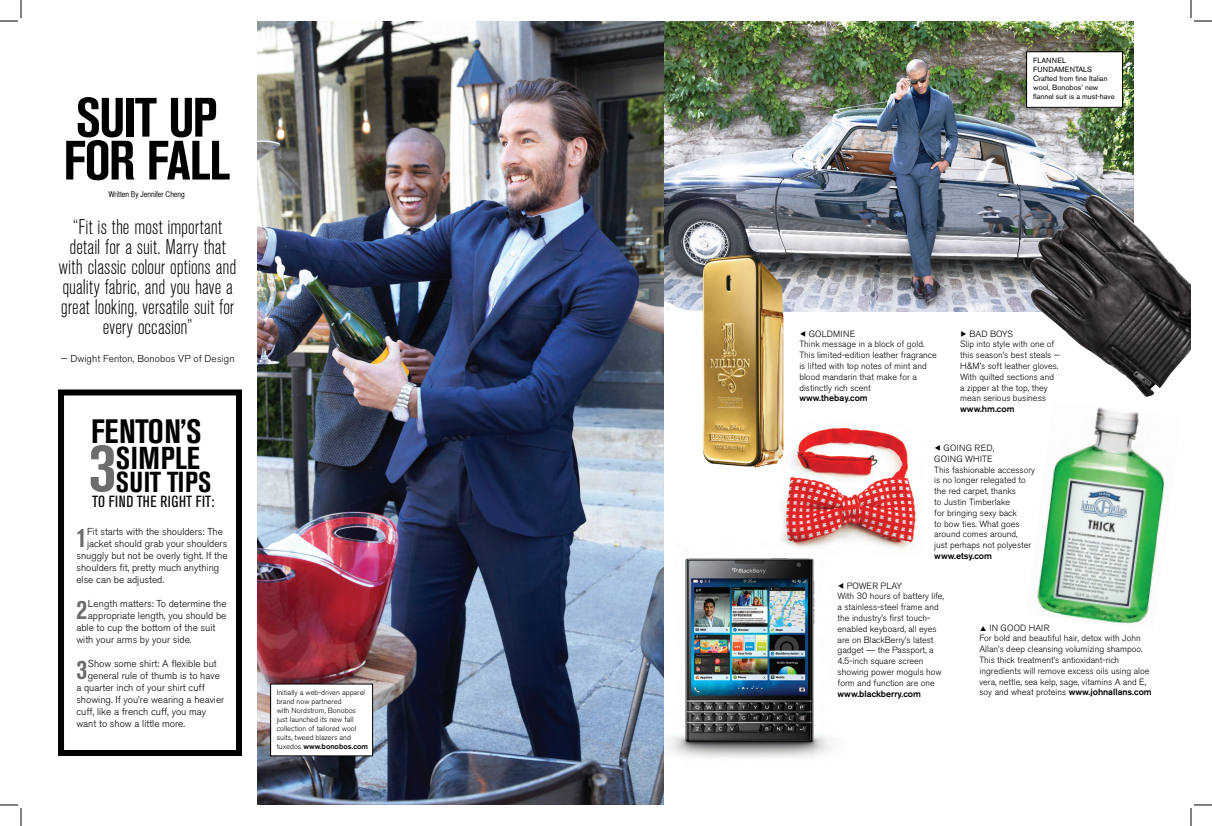
<style>
.page{position:relative;width:1212px;height:826px;background:#fff}
.page>*{position:absolute;margin:0;border:0;box-sizing:border-box;transform-origin:0 0}
.t1{font:700 condensed 68.9px "Akzidenz Grotesk BE";color:#6d6d6d}
.t2{font:700 condensed 54.8px/42.9px "Akzidenz Grotesk BE";letter-spacing:-.03em;color:#000}
.t3{font:700 condensed 33.5px "Akzidenz Grotesk BE";color:#000}
.t4{font:700 condensed 31.3px "Akzidenz Grotesk BE";letter-spacing:.015em;color:#000}
.t5{font:700 condensed 28.6px "Akzidenz Grotesk BE";letter-spacing:.01em;color:#000}
.t6{font:700 condensed 27px "Akzidenz Grotesk BE";color:#6d6d6d}
.t7{font:300 condensed 21px/20px "Akzidenz Grotesk BE";letter-spacing:.005em;color:#000;text-align:center}
.t8{font:condensed 16px "Akzidenz Grotesk BE";letter-spacing:.02em;color:#000}
.t9{font:300 10px "Akzidenz Grotesk BE";color:#000}
.Cutline{font:300 9px/10.8px "Akzidenz Grotesk BE";color:#000}
.Cutline-2{font:500 9px "Akzidenz Grotesk BE";color:#000}
.t10{font:8px "Helvetica CY Plain";color:#000}
.Cutline-3{font:300 7.5px/9px "Akzidenz Grotesk BE";color:#000}
.Cutline-4{font:7.5px/9px "Akzidenz Grotesk BE";color:#000}
.s1{font-weight:500}
.s2{font-family:"Adobe Caslon Pro";font-weight:400}
</style>
<div class="page">
<img style="left:666px;top:558px;width:167px;height:200px">
<img style="left:781px;top:427px;width:135px;height:122px">
<img style="left:664px;top:21px;width:469px;height:290px">
<img style="left:258px;top:21px;width:406px;height:783px">
<div style="left:58px;top:389px;width:184px;height:366px;border:6px solid #000"></div>
<img style="left:703px;top:255px;width:81px;height:212px">
<div style="left:271px;top:684px;width:102px;height:71px;background:#fff"></div>
<div style="left:270px;top:683px;width:103px;height:72px;border:1px solid #000"></div>
<div style="left:1027px;top:52px;width:96px;height:55px;background:#fff"></div>
<div style="left:1026px;top:52px;width:97px;height:55px;border:1px solid #000"></div>
<img style="left:1027px;top:195px;width:164px;height:202px">
<img style="left:1037px;top:407px;width:128px;height:217px">
<svg style="left:0;top:0;width:22px;height:22px"></svg>
<svg style="left:0;top:804px;width:22px;height:21px"></svg>
<svg style="left:1190px;top:0;width:22px;height:22px"></svg>
<svg style="left:1190px;top:804px;width:22px;height:21px"></svg>
<p class="t2" style="left:63px;top:97px;width:168px">SUIT UP<br>FOR FALL</p>
<p class="t10" style="left:108px;top:190px;width:78px">Written By Jennifer Cheng</p>
<p class="t7" style="left:59px;top:217px;width:179px">“Fit is the most important detail for a suit. Marry that with classic colour options and quality fabric, and you have a great looking, versatile suit for every occasion”</p>
<p class="t9" style="left:61px;top:353px;width:175px">— Dwight Fenton, Bonobos VP of Design</p>
<p class="t3" style="left:91px;top:412px;width:112px">FENTON’S</p>
<p class="t1" style="left:89px;top:428px;width:29px">3</p>
<p class="t4" style="left:116px;top:439px;width:85px">SIMPLE</p>
<p class="t5" style="left:116px;top:465px;width:97px">SUIT TIPS</p>
<p class="t8" style="left:92px;top:492px;width:124px">TO FIND THE RIGHT FIT:</p>
<p class="t6" style="left:76px;top:522px;width:12px">1</p>
<p class="t9" style="left:87px;top:526px;width:137px">Fit starts with the shoulders: The</p>
<p class="t9" style="left:87px;top:538px;width:142px">jacket should grab your shoulders</p>
<p class="t9" style="left:76px;top:550px;width:153px">snuggly but not be overly tight. If the</p>
<p class="t9" style="left:76px;top:562px;width:144px">shoulders fit, pretty much anything</p>
<p class="t9" style="left:76px;top:574px;width:89px">else can be adjusted.</p>
<p class="t6" style="left:76px;top:594px;width:12px">2</p>
<p class="t9" style="left:88px;top:598px;width:140px">Length matters: To determine the</p>
<p class="t9" style="left:88px;top:610px;width:140px">appropriate length, you should be</p>
<p class="t9" style="left:76px;top:622px;width:141px">able to cup the bottom of the suit</p>
<p class="t9" style="left:76px;top:634px;width:117px">with your arms by your side.</p>
<p class="t6" style="left:76px;top:654px;width:12px">3</p>
<p class="t9" style="left:88px;top:658px;width:131px">Show some shirt: A flexible but</p>
<p class="t9" style="left:88px;top:670px;width:134px">general rule of thumb is to have</p>
<p class="t9" style="left:76px;top:682px;width:130px">a quarter inch of your shirt cuff</p>
<p class="t9" style="left:76px;top:694px;width:149px">showing. If you’re wearing a heavier</p>
<p class="t9" style="left:76px;top:706px;width:131px">cuff, like a french cuff, you may</p>
<p class="t9" style="left:76px;top:718px;width:110px">want to show a little more.</p>
<p class="Cutline-3" style="left:277px;top:688px;width:93px">Initially a web-driven apparel brand now partnered<br>with Nordstrom, Bonobos just launched its new fall collection of tailored wool suits, tweed blazers and tuxedos <span class="s1">www.bonobos.com</span></p>
<p class="Cutline-4" style="left:1033px;top:56px;width:83px">FLANNEL<br>FUNDAMENTALS<br>Crafted from fine Italian wool, Bonobos’ new flannel suit is a must-have</p>
<p class="Cutline" style="left:799px;top:328px;width:139px">◀ GOLDMINE<br>Think message in a block of gold.<br>This limited-edition leather fragrance is lifted with top notes of mint and blood mandarin that make for a distinctly rich scent</p>
<p class="Cutline-2" style="left:799px;top:393px;width:70px">www.thebay.com</p>
<p class="Cutline" style="left:960px;top:328px;width:101px">▶ BAD BOYS<br>Slip into style with one of this season’s best steals —<br>H&amp;M’s soft leather gloves.<br>With quilted sections and a zipper at the top, they mean serious business <span class="s1">www.hm.com</span></p>
<p class="Cutline" style="left:934px;top:442px;width:102px">◀ GOING RED,<br>GOING WHITE<br>This fashionable accessory is no longer relegated to the red carpet, thanks<br>to Justin Timberlake<br>for bringing sexy back<br>to bow ties. What goes around comes around,<br>just perhaps not polyester <span class="s1">www.etsy.com</span></p>
<p class="Cutline" style="left:838px;top:580px;width:66px">◀ POWER PLAY</p>
<p class="Cutline" style="left:838px;top:591px;width:108px">With 30 hours of battery life, a stainless-steel frame and the industry’s first touch&shy;enabled keyboard, all eyes are on BlackBerry’s latest gadget <span class="s2">—</span> the Passport, a</p>
<p class="Cutline" style="left:838px;top:655px;width:106px">4.5-inch square screen showing power moguls how form and function are one</p>
<p class="Cutline-2" style="left:838px;top:687px;width:85px">www.blackberry.com</p>
<p class="Cutline" style="left:980px;top:622px;width:174px">▲ IN GOOD HAIR<br>For bold and beautiful hair, detox with John Allan’s deep cleansing volumizing shampoo.<br>This thick treatment’s antioxidant-rich ingredients will remove excess oils using aloe vera, nettle, sea kelp, sage, vitamins A and E, soy and wheat proteins <span class="s1">www.johnallans.com</span></p>
</div>
